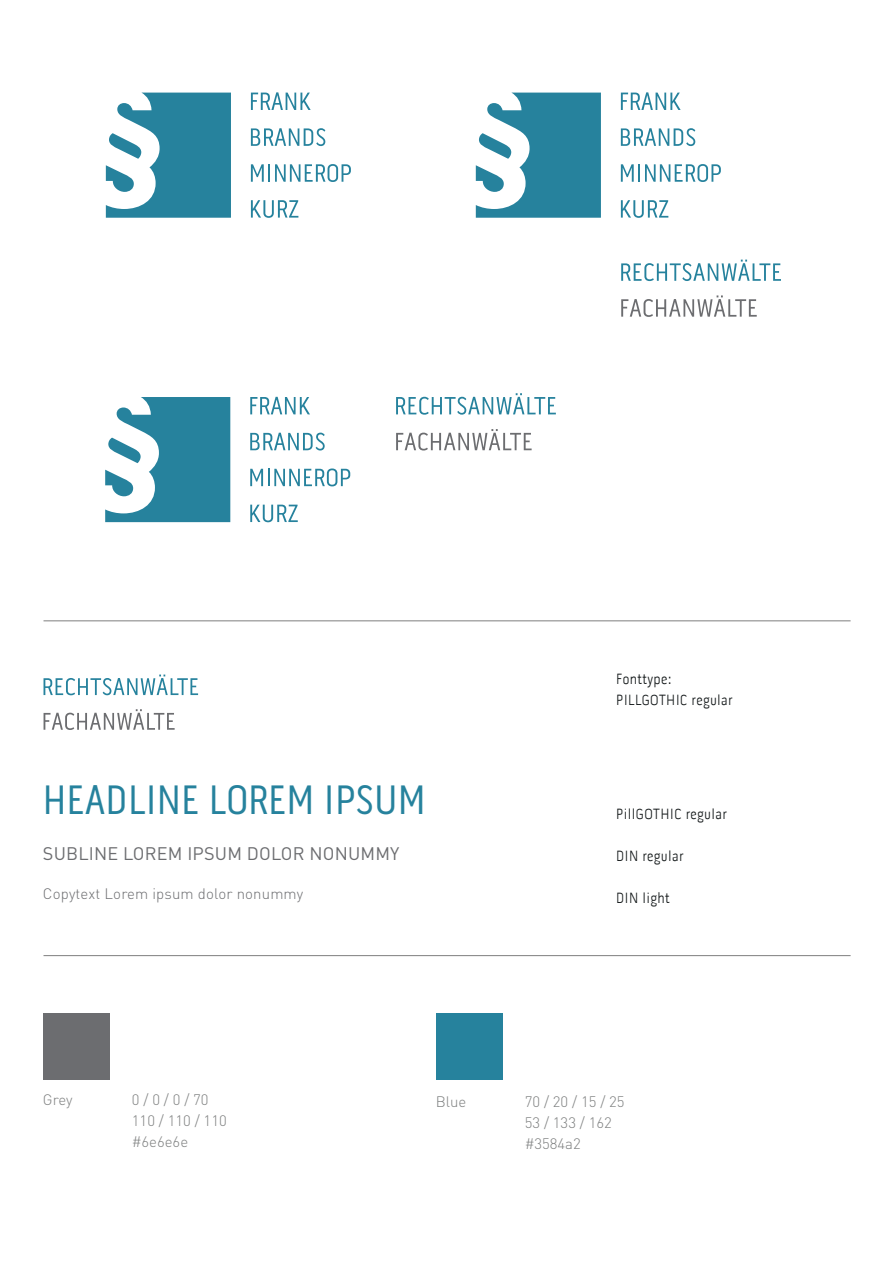
<style>
.page{position:relative;width:893px;height:1263px;background:#fff}
.page>*{position:absolute;margin:0;border:0;box-sizing:border-box;transform-origin:0 0}
.t1{font:42px "Pill Gothic 300 mg";color:#26829d}
.t2{font:18px "DINCE";letter-spacing:.01em;color:#6c6d70}
.t3{font:300 15px/21px "DINCE";color:#7d7f7f}
.t4{font:300 15px/21px "Pill Gothic 300 mg";letter-spacing:.025em;color:#121718}
.t5{font:300 15px "DINCE";letter-spacing:.01em;color:#6c6d70}
</style>
<div class="page">
<svg style="left:251px;top:92px;width:60px;height:18px"></svg>
<svg style="left:251px;top:128px;width:74px;height:18px"></svg>
<svg style="left:251px;top:164px;width:100px;height:18px"></svg>
<svg style="left:251px;top:200px;width:47px;height:18px"></svg>
<svg style="left:106px;top:93px;width:125px;height:125px"></svg>
<div style="left:436px;top:1013px;width:66px;height:67px;background:#26829d"></div>
<div style="left:43px;top:1013px;width:67px;height:67px;background:#6c6d70"></div>
<hr style="left:44px;top:620px;width:807px;height:1px;background:#8d8d8d">
<hr style="left:44px;top:955px;width:807px;height:1px;background:#8d8d8d">
<svg style="left:44px;top:674px;width:154px;height:21px"></svg>
<svg style="left:44px;top:709px;width:131px;height:21px"></svg>
<svg style="left:621px;top:92px;width:60px;height:18px"></svg>
<svg style="left:621px;top:128px;width:74px;height:18px"></svg>
<svg style="left:621px;top:164px;width:100px;height:18px"></svg>
<svg style="left:621px;top:200px;width:47px;height:18px"></svg>
<svg style="left:476px;top:93px;width:125px;height:125px"></svg>
<svg style="left:621px;top:260px;width:160px;height:21px"></svg>
<svg style="left:621px;top:295px;width:136px;height:22px"></svg>
<svg style="left:250px;top:397px;width:60px;height:17px"></svg>
<svg style="left:250px;top:433px;width:75px;height:17px"></svg>
<svg style="left:250px;top:468px;width:100px;height:18px"></svg>
<svg style="left:250px;top:505px;width:48px;height:17px"></svg>
<svg style="left:105px;top:397px;width:125px;height:125px"></svg>
<svg style="left:396px;top:393px;width:160px;height:22px"></svg>
<svg style="left:396px;top:429px;width:136px;height:21px"></svg>
<h1 class="t1" style="left:43px;top:775px;width:384px">HEADLINE LOREM IPSUM</h1>
<p class="t2" style="left:43px;top:842px;width:358px">SUBLINE LOREM IPSUM DOLOR NONUMMY</p>
<p class="t5" style="left:43px;top:884px;width:262px">Copytext Lorem ipsum dolor nonummy</p>
<p class="t4" style="left:616px;top:668px;width:118px">Fonttype:<br>PILLGOTHIC regular</p>
<p class="t4" style="left:616px;top:803px;width:112px">PillGOTHIC regular</p>
<p class="t4" style="left:616px;top:845px;width:69px">DIN regular</p>
<p class="t4" style="left:616px;top:887px;width:55px">DIN light</p>
<p class="t3" style="left:43px;top:1089px;width:31px">Grey</p>
<p class="t3" style="left:132px;top:1089px;width:96px">0 / 0 / 0 / 70<br>110 / 110 / 110 #6e6e6e</p>
<p class="t3" style="left:436px;top:1091px;width:32px">Blue</p>
<p class="t3" style="left:525px;top:1091px;width:101px">70 / 20 / 15 / 25<br>53 / 133 / 162 #3584a2</p>
</div>
